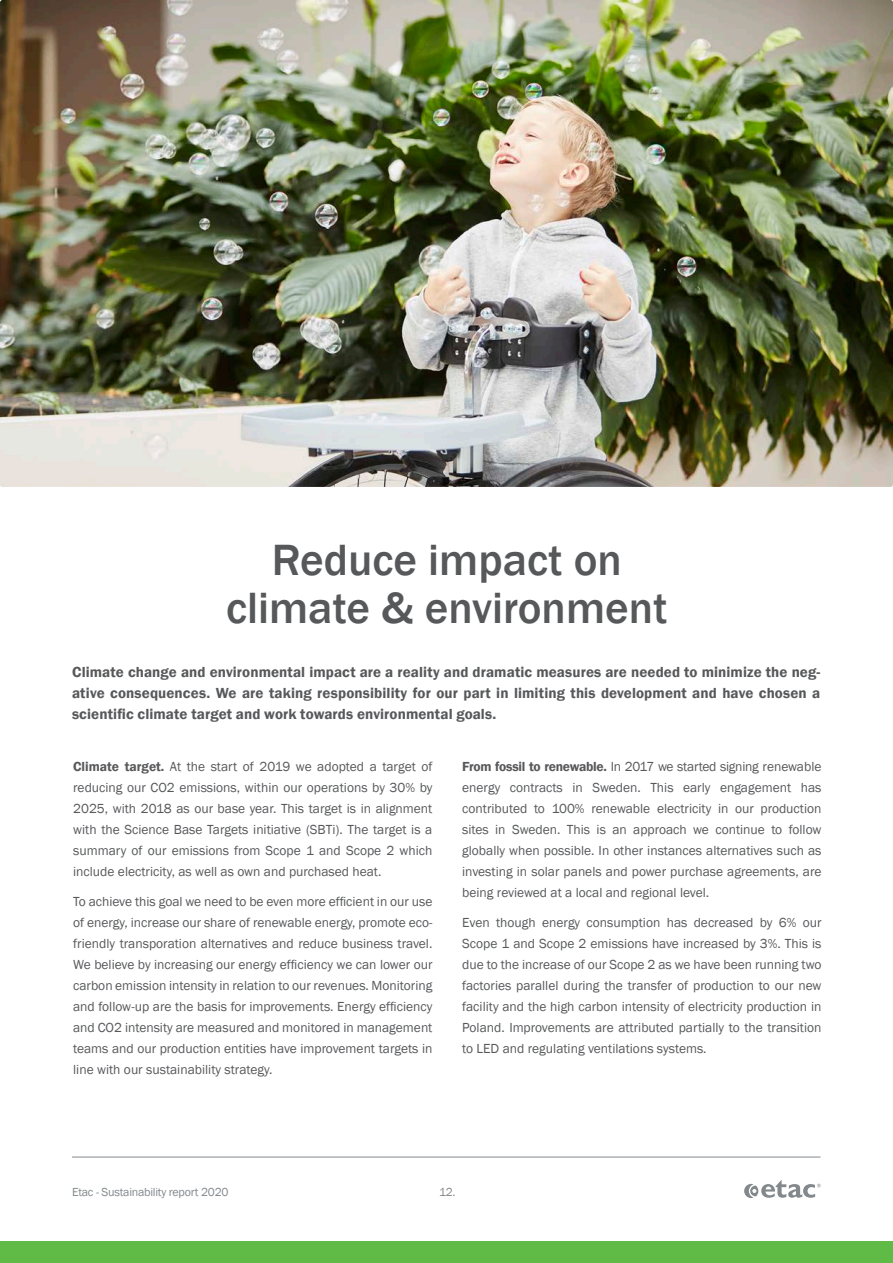
<style>
.page{position:relative;width:893px;height:1263px;background:#fff}
.page>*{position:absolute;margin:0;border:0;box-sizing:border-box;transform-origin:0 0}
.t1{font:500 45px/48px "Franklin Gothic";color:#57585a;text-align:center}
.t2{font:600 15px/21px "Franklin Gothic";letter-spacing:.005em;color:#57585a;text-align:justify}
.Brödtext{font:13.5px/21px "Franklin Gothic";color:#57585a;text-align:justify}
.t3{font:12px "Franklin Gothic";letter-spacing:-.02em;color:#83888c}
.s1{font-weight:600}
</style>
<div class="page">
<hr style="left:72px;top:1157px;width:748px;height:1px;background:#83888c">
<svg style="left:744px;top:1180px;width:77px;height:18px"></svg>
<div style="left:0;top:1242px;width:893px;height:21px;background:#60bb46"></div>
<img style="left:0;top:0;width:893px;height:487px">
<p class="t1" style="left:226px;top:536px;width:443px">Reduce impact on climate &amp; environment</p>
<p class="t2" style="left:72px;top:662px;width:750px">Climate change and environmental impact are a reality and dramatic measures are needed to minimize the neg&shy;ative consequences. We are taking responsibility for our part in limiting this development and have chosen a scientific climate target and work towards environmental goals.</p>
<p class="Brödtext" style="left:73px;top:756px;width:361px"><span class="s1">Climate target.</span> At the start of 2019 we adopted a target of reducing our CO2 emissions, within our operations by 30% by 2025, with 2018 as our base year. This target is in alignment with the Science Base Targets initiative (SBTi). The target is a summary of our emissions from Scope 1 and Scope 2 which include electricity, as well as own and purchased heat.</p>
<p class="Brödtext" style="left:73px;top:891px;width:361px">To achieve this goal we need to be even more efficient in our use of energy, increase our share of renewable energy, promote eco&shy;friendly transporation alternatives and reduce business travel.<br>We believe by increasing our energy efficiency we can lower our carbon emission intensity in relation to our revenues. Monitoring and follow-up are the basis for improvements. Energy efficiency and CO2 intensity are measured and monitored in management teams and our production entities have improvement targets in line with our sustainability strategy.</p>
<p class="Brödtext" style="left:462px;top:757px;width:361px"><span class="s1">From fossil to renewable.</span> In 2017 we started signing renewable energy contracts in Sweden. This early engagement has contributed to 100% renewable electricity in our production sites in Sweden. This is an approach we continue to follow globally when possible. In other instances alternatives such as investing in solar panels and power purchase agreements, are being reviewed at a local and regional level.</p>
<p class="Brödtext" style="left:462px;top:912px;width:361px">Even though energy consumption has decreased by 6% our Scope 1 and Scope 2 emissions have increased by 3%. This is due to the increase of our Scope 2 as we have been running two factories parallel during the transfer of production to our new facility and the high carbon intensity of electricity production in Poland. Improvements are attributed partially to the transition to LED and regulating ventilations systems.</p>
<p class="t3" style="left:72px;top:1185px;width:158px">Etac - Sustainability report 2020</p>
<p class="t3" style="left:439px;top:1185px;width:18px">12.</p>
</div>
